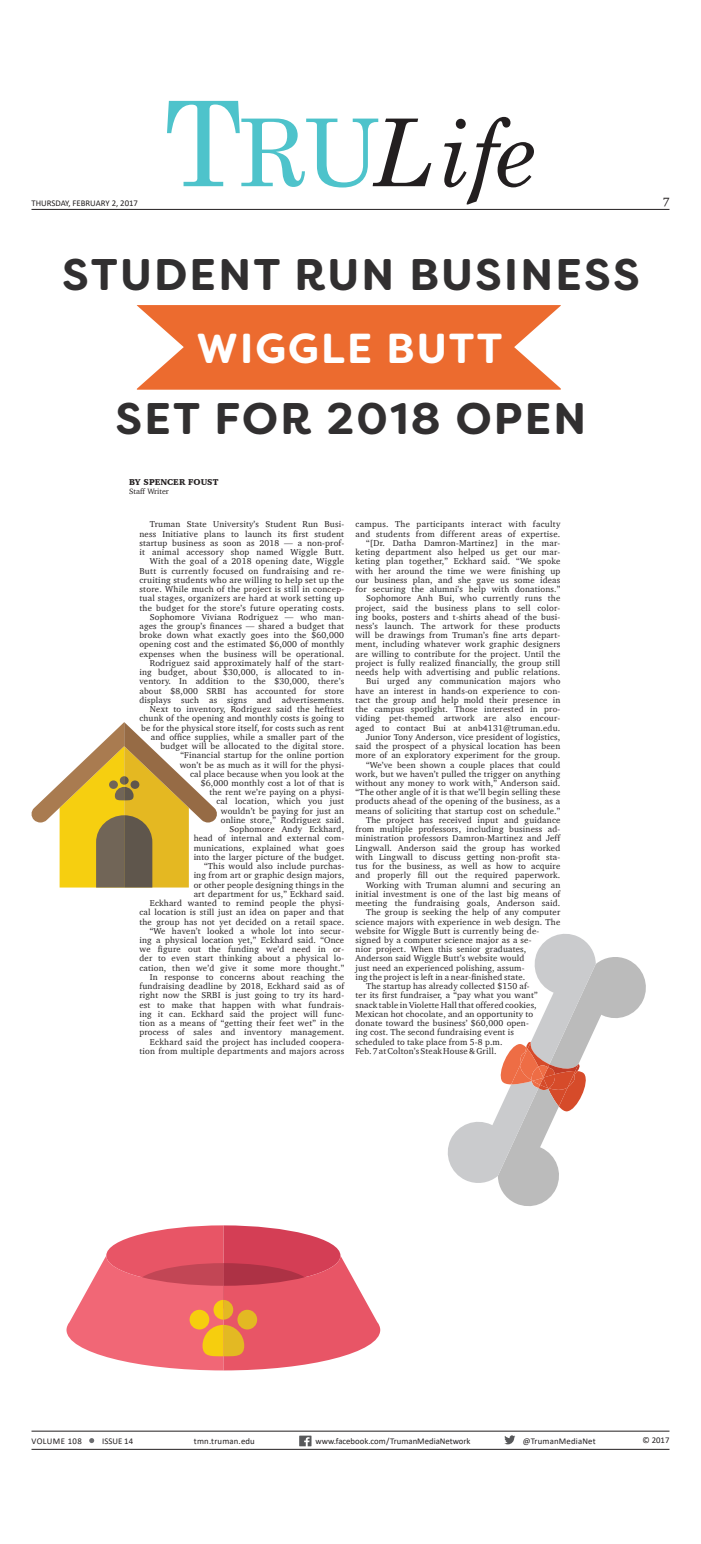
<style>
.page{position:relative;width:701px;height:1544px;background:#fff}
.page>*{position:absolute;margin:0;border:0;box-sizing:border-box;transform-origin:0 0}
.Subhead{font:700 44.19px "Filson Soft";letter-spacing:.05em;color:#312f30}
.Subhead-2{font:700 41.91px "Filson Soft";letter-spacing:.05em;color:#fff}
.t1{font:12.25px "Charter";color:#231f20}
.Body{font:8.75px/9.3px "Charter";letter-spacing:.02em;color:#231f20;text-align:justify}
.t2{font:8.75px "Calibri";color:#231f20}
.t3{font:8.75px "Calibri";letter-spacing:.02em;color:#231f20}
.Staff_Line{font:900 8.75px "Charter";color:#231f20}
.t4{font:8.75px "Calibri";letter-spacing:.045em;color:#231f20}
.Staff_Line-2{font:7.88px "Charter";color:#231f20}
</style>
<div class="page">
<svg style="left:167px;top:101px;width:367px;height:103px"></svg>
<hr style="left:32px;top:209px;width:637px;height:1px;background:#231f20">
<svg style="left:89px;top:1438px;width:5px;height:5px"></svg>
<hr style="left:32px;top:1431px;width:637px;height:1px;background:#231f20">
<hr style="left:32px;top:1449px;width:637px;height:1px;background:#231f20">
<svg style="left:504px;top:1435px;width:11px;height:9px"></svg>
<svg style="left:299px;top:1435px;width:12px;height:11px"></svg>
<svg style="left:66px;top:1225px;width:314px;height:145px"></svg>
<svg style="left:137px;top:305px;width:424px;height:85px;background:#ee7b46"></svg>
<svg style="left:448px;top:934px;width:198px;height:272px"></svg>
<svg style="left:32px;top:722px;width:185px;height:165px"></svg>
<p class="t2" style="left:32px;top:197px;width:108px">THURSDAY, FEBRUARY 2, 2017</p>
<p class="t1" style="left:663px;top:191px;width:8px">7</p>
<p class="Subhead" style="left:62px;top:246px;width:579px">STUDENT RUN BUSINESS</p>
<p class="Subhead-2" style="left:196px;top:321px;width:307px">WIGGLE BUTT</p>
<p class="Subhead" style="left:116px;top:390px;width:472px">SET FOR 2018 OPEN</p>
<p class="Staff_Line" style="left:129px;top:476px;width:91px">BY SPENCER FOUST</p>
<p class="Staff_Line-2" style="left:129px;top:484px;width:41px">Staff Writer</p>
<p class="Body" style="left:139px;top:520px;width:206px;text-indent:10px">Truman State University’s Student Run Busi&shy;ness Initiative plans to launch its first student startup business as soon as 2018 — a non-prof&shy;it animal accessory shop named Wiggle Butt.</p>
<p class="Body" style="left:139px;top:556px;width:206px;text-indent:10px">With the goal of a 2018 opening date, Wiggle Butt is currently focused on fundraising and re&shy;cruiting students who are willing to help set up the store. While much of the project is still in concep&shy;tual stages, organizers are hard at work setting up the budget for the store’s future operating costs.</p>
<p class="Body" style="left:139px;top:612px;width:206px;text-indent:10px">Sophomore Viviana Rodriguez — who man&shy;ages the group’s finances — shared a budget that broke down what exactly goes into the $60,000 opening cost and the estimated $6,000 of monthly expenses when the business will be operational.</p>
<p class="Body" style="left:139px;top:658px;width:206px;text-indent:10px">Rodriguez said approximately half of the start&shy;ing budget, about $30,000, is allocated to in&shy;ventory. In addition to the $30,000, there’s about $8,000 SRBI has accounted for store displays such as signs and advertisements.</p>
<p class="Body" style="left:139px;top:704px;width:206px;text-align:right">Next to inventory, Rodriguez said the heftiest chunk of the opening and monthly costs is going to be for the physical store itself, for costs such as rent and office supplies, while a smaller part of the budget will be allocated to the digital store.</p>
<p class="Body" style="left:180px;top:750px;width:166px;text-align:right">“Financial startup for the online portion won’t be as much as it will for the physi&shy;cal place because when you look at the $6,000 monthly cost a lot of that is<br>the rent we’re paying on a physi-<br>cal location, which you just wouldn’t be paying for just an<br>online store,” Rodriguez said.</p>
<p class="Body" style="left:194px;top:824px;width:152px;text-indent:36px">Sophomore Andy Eckhard, head of internal and external com&shy;munications, explained what goes into the larger picture of the budget.</p>
<p class="Body" style="left:194px;top:861px;width:152px;text-indent:10px">“This would also include purchas&shy;ing from art or graphic design majors, or other people designing things in the art department for us,” Eckhard said.</p>
<p class="Body" style="left:139px;top:898px;width:206px;text-indent:10px">Eckhard wanted to remind people the physi&shy;cal location is still just an idea on paper and that the group has not yet decided on a retail space.</p>
<p class="Body" style="left:139px;top:926px;width:206px;text-indent:10px">“We haven’t looked a whole lot into secur&shy;ing a physical location yet,” Eckhard said. “Once we figure out the funding we’d need in or&shy;der to even start thinking about a physical lo&shy;cation, then we’d give it some more thought.”</p>
<p class="Body" style="left:139px;top:972px;width:206px;text-indent:10px">In response to concerns about reaching the fundraising deadline by 2018, Eckhard said as of right now the SRBI is just going to try its hard&shy;est to make that happen with what fundrais&shy;ing it can. Eckhard said the project will func&shy;tion as a means of “getting their feet wet” in the process of sales and inventory management.</p>
<p class="Body" style="left:139px;top:1037px;width:206px;text-align:right">Eckhard said the project has included coopera&shy;tion from multiple departments and majors across</p>
<p class="Body" style="left:356px;top:520px;width:206px">campus. The participants interact with faculty and students from different areas of expertise.</p>
<p class="Body" style="left:356px;top:538px;width:206px;text-indent:10px">“[Dr. Datha Damron-Martinez] in the mar&shy;keting department also helped us get our mar&shy;keting plan together,” Eckhard said. “We spoke with her around the time we were finishing up our business plan, and she gave us some ideas for securing the alumni’s help with donations.”</p>
<p class="Body" style="left:356px;top:593px;width:206px;text-indent:10px">Sophomore Anh Bui, who currently runs the project, said the business plans to sell color&shy;ing books, posters and t-shirts ahead of the busi&shy;ness’s launch. The artwork for these products will be drawings from Truman’s fine arts depart&shy;ment, including whatever work graphic designers are willing to contribute for the project. Until the project is fully realized financially, the group still needs help with advertising and public relations.</p>
<p class="Body" style="left:356px;top:676px;width:206px;text-indent:10px">Bui urged any communication majors who have an interest in hands-on experience to con&shy;tact the group and help mold their presence in the campus spotlight. Those interested in pro&shy;viding pet-themed artwork are also encour&shy;aged to contact Bui at anb4131@truman.edu.</p>
<p class="Body" style="left:356px;top:732px;width:206px;text-indent:10px">Junior Tony Anderson, vice president of logistics, said the prospect of a physical location has been more of an exploratory experiment for the group.</p>
<p class="Body" style="left:356px;top:760px;width:206px;text-indent:10px">“We’ve been shown a couple places that could work, but we haven’t pulled the trigger on anything without any money to work with,” Anderson said. “The other angle of it is that we’ll begin selling these products ahead of the opening of the business, as a means of soliciting that startup cost on schedule.”</p>
<p class="Body" style="left:356px;top:815px;width:206px;text-indent:10px">The project has received input and guidance from multiple professors, including business ad&shy;ministration professors Damron-Martinez and Jeff Lingwall. Anderson said the group has worked with Lingwall to discuss getting non-profit sta&shy;tus for the business, as well as how to acquire and properly fill out the required paperwork.</p>
<p class="Body" style="left:356px;top:880px;width:206px;text-indent:10px">Working with Truman alumni and securing an initial investment is one of the last big means of meeting the fundraising goals, Anderson said.</p>
<p class="Body" style="left:356px;top:907px;width:206px;text-align:left;text-indent:10px">The group is seeking the help of any computer science majors with experience in web design. The website for Wiggle Butt is currently being de&shy;signed by a computer science major as a se-<br>nior project. When this senior graduates, Anderson said Wiggle Butt’s website would<br>just need an experienced polishing, assum-<br>ing the project is left in a near-finished state.</p>
<p class="Body" style="left:356px;top:981px;width:184px;text-align:left;text-indent:10px">The startup has already collected $150 af&shy;ter its first fundraiser, a “pay what you want” snack table in Violette Hall that offered cookies, Mexican hot chocolate, and an opportunity to donate toward the business’ $60,000 open&shy;ing cost. The second fundraising event is scheduled to take place from 5-8 p.m.<br>Feb. 7 at Colton’s Steak House &amp; Grill.</p>
<p class="t4" style="left:32px;top:1434px;width:52px">VOLUME 108</p>
<p class="t2" style="left:102px;top:1434px;width:32px">ISSUE 14</p>
<p class="t3" style="left:194px;top:1434px;width:62px">tmn.truman.edu</p>
<p class="t2" style="left:316px;top:1435px;width:157px">www.facebook.com/TrumanMediaNetwork</p>
<p class="t3" style="left:523px;top:1435px;width:74px">@TrumanMediaNet</p>
<p class="t2" style="left:642px;top:1434px;width:29px">© 2017</p>
</div>
